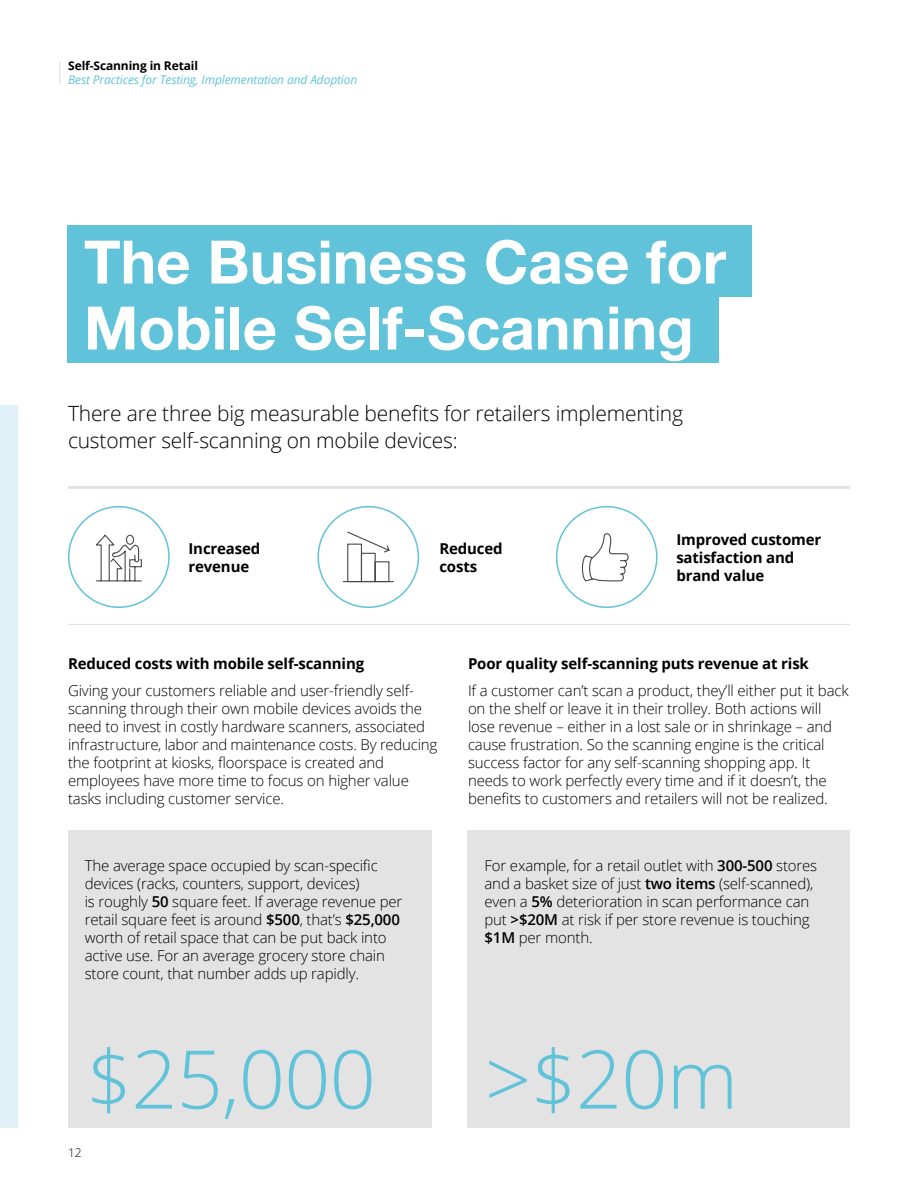
<style>
.page{position:relative;width:918px;height:1188px;background:#fff}
.page>*{position:absolute;margin:0;border:0;box-sizing:border-box;transform-origin:0 0}
.t1{font:300 81px "Open Sans";letter-spacing:-.01em;color:#61c3d9}
.t2{font:700 60px/66px "Helvetica Neue";color:#fff}
.t3{font:300 21px/27px "Open Sans";letter-spacing:-.01em;color:#000}
.t4{font:300 15px/18px "Open Sans";letter-spacing:-.01em;color:#000}
.t5{font:700 15px/18px "Open Sans";letter-spacing:-.01em;color:#000}
.t6{font:italic 12px "Open Sans";letter-spacing:-.01em;color:#61c3d9}
.t7{font:700 12px "Open Sans";letter-spacing:-.01em;color:#000}
.t8{font:300 12px "Open Sans";color:#000}
.s1{font-weight:600}
</style>
<div class="page">
<div style="left:68px;top:830px;width:364px;height:297px;background:#e3e3e3"></div>
<div style="left:468px;top:830px;width:382px;height:297px;background:#e3e3e3"></div>
<div style="left:67px;top:225px;width:685px;height:72px;background:#61c3d9"></div>
<div style="left:67px;top:291px;width:652px;height:72px;background:#61c3d9"></div>
<div style="left:0;top:405px;width:17px;height:722px;background:#e0f1f7"></div>
<svg style="left:59px;top:61px;width:1px;height:23px"></svg>
<div style="left:556px;top:506px;width:102px;height:102px;border:2px solid #61c3d9;border-radius:50%"></div>
<svg style="left:581px;top:533px;width:48px;height:49px"></svg>
<div style="left:317px;top:506px;width:102px;height:102px;border:2px solid #61c3d9;border-radius:50%"></div>
<svg style="left:343px;top:531px;width:51px;height:52px"></svg>
<div style="left:68px;top:506px;width:102px;height:102px;border:2px solid #61c3d9;border-radius:50%"></div>
<svg style="left:96px;top:534px;width:46px;height:48px"></svg>
<hr style="left:68px;top:624px;width:782px;height:1px;background:#e3e3e3">
<hr style="left:68px;top:486px;width:782px;height:3px;background:#e3e3e3">
<p class="t7" style="left:68px;top:57px;width:131px">Self-Scanning in Retail</p>
<p class="t6" style="left:68px;top:72px;width:291px">Best Practices for Testing, Implementation and Adoption</p>
<h2 class="t2" style="left:84px;top:231px;width:644px">The Business Case for<br>Mobile Self-Scanning</h2>
<h3 class="t3" style="left:68px;top:399px;width:617px">There are three big measurable benefits for retailers implementing customer self-scanning on mobile devices:</h3>
<p class="t5" style="left:189px;top:539px;width:73px">Increased revenue</p>
<p class="t5" style="left:439px;top:539px;width:65px">Reduced costs</p>
<p class="t5" style="left:676px;top:530px;width:146px">Improved customer satisfaction and brand value</p>
<p class="t5" style="left:68px;top:655px;width:298px">Reduced costs with mobile self-scanning</p>
<p class="t4" style="left:68px;top:681px;width:371px">Giving your customers reliable and user-friendly self&shy;scanning through their own mobile devices avoids the need to invest in costly hardware scanners, associated infrastructure, labor and maintenance costs. By reducing the footprint at kiosks, floorspace is created and employees have more time to focus on higher value tasks including customer service.</p>
<p class="t4" style="left:85px;top:856px;width:319px">The average space occupied by scan-specific devices (racks, counters, support, devices)<br>is roughly <span class="s1">50</span> square feet. If average revenue per retail square feet is around <span class="s1">$500</span>, that’s <span class="s1">$25,000 </span>worth of retail space that can be put back into active use. For an average grocery store chain store count, that number adds up rapidly.</p>
<h1 class="t1" style="left:86px;top:1024px;width:292px">$25,000</h1>
<p class="t8" style="left:68px;top:1144px;width:15px">12</p>
<p class="t5" style="left:468px;top:655px;width:342px">Poor quality self-scanning puts revenue at risk</p>
<p class="t4" style="left:468px;top:681px;width:382px">If a customer can’t scan a product, they’ll either put it back on the shelf or leave it in their trolley. Both actions will lose revenue – either in a lost sale or in shrinkage – and cause frustration. So the scanning engine is the critical success factor for any self-scanning shopping app. It needs to work perfectly every time and if it doesn’t, the benefits to customers and retailers will not be realized.</p>
<p class="t4" style="left:485px;top:856px;width:334px">For example, for a retail outlet with <span class="s1">300-500</span> stores and a basket size of just <span class="s1">two items</span> (self-scanned), even a <span class="s1">5%</span> deterioration in scan performance can put <span class="s1">&gt;$20M</span> at risk if per store revenue is touching <span class="s1">$1M</span> per month.</p>
<h1 class="t1" style="left:485px;top:1024px;width:255px">&gt;$20m</h1>
</div>
